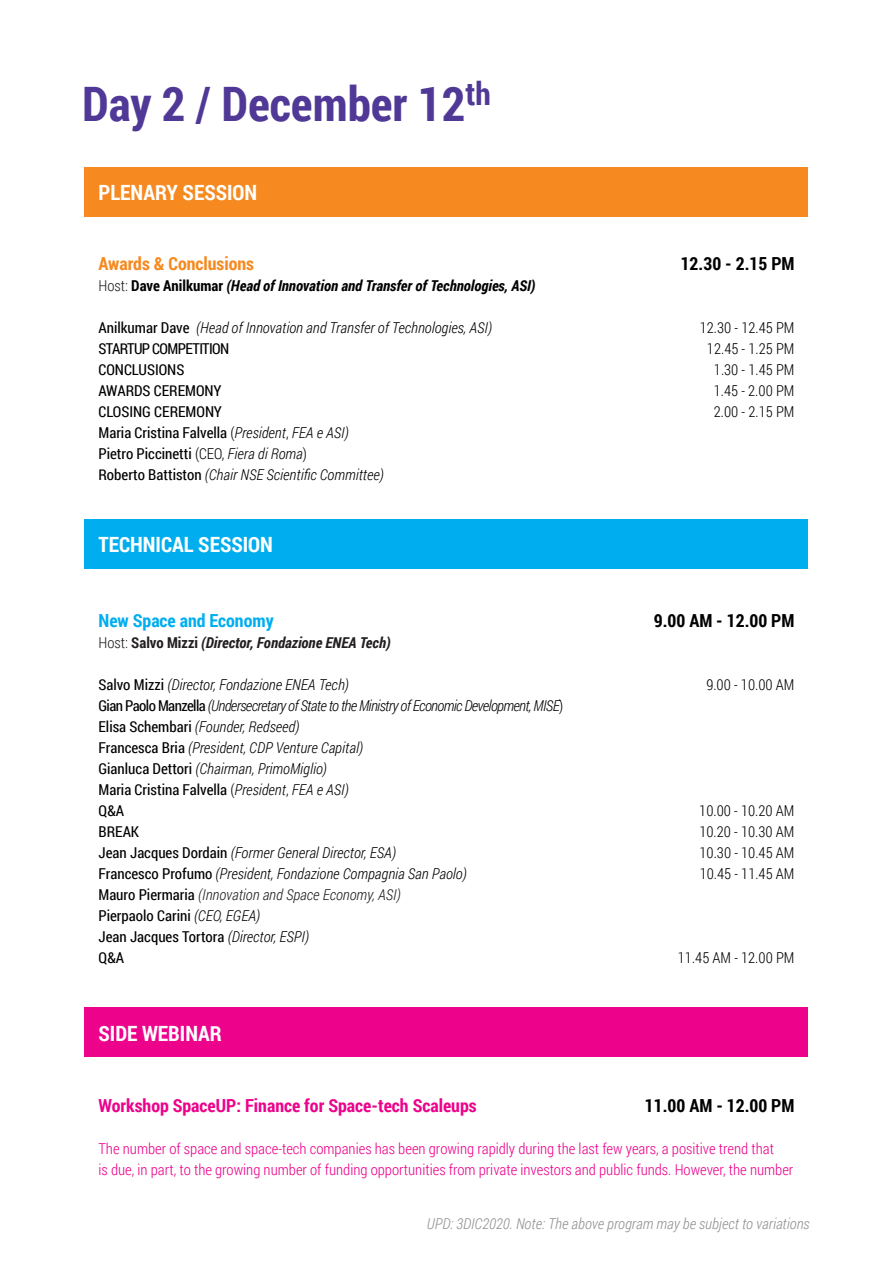
<style>
.page{position:relative;width:893px;height:1263px;background:#fff}
.page>*{position:absolute;margin:0;border:0;box-sizing:border-box;transform-origin:0 0}
.t1{font:700 47.55px "Roboto Condensed";color:#503896}
.t2{font:700 21px "Roboto Condensed";color:#fff}
.t3{font:700 18px "Roboto Condensed";color:#ed028c}
.t4{font:700 18px "Roboto Condensed";color:#000}
.t5{font:700 18px "Roboto Condensed";color:#f6891f}
.t6{font:700 18px "Roboto Condensed";color:#00aeef}
.t7{font:italic 300 15px/21px "Roboto Condensed";color:#000001}
.t8{font:300 15px/21px "Roboto Condensed";color:#ed028c}
.t9{font:15px/21px "Roboto Condensed";color:#000001}
.t10{font:300 15px "Roboto Condensed";color:#000001}
.t11{font:italic 300 15px/21px "Roboto Condensed";color:#000}
.t12{font:italic 700 15px "Roboto Condensed";color:#000001}
.t13{font:italic 300 15px "Roboto Condensed";color:#8f9194}
.t14{font:italic 700 15px "Roboto Condensed";color:#231f20}
.t15{font:15px "Roboto Condensed";letter-spacing:-.04em;color:#000001}
.s1{font-weight:300;font-style:normal;color:#231f20}
.s2{font-style:normal;color:#000}
.s3{font-weight:400;font-style:normal}
.s4{font-style:normal}
.s5{font-weight:300;font-style:normal}
.s6{font-weight:400;font-style:normal;color:#000}
.s7{color:#000}
.s8{font-weight:300;font-style:italic;color:#231f20}
.s9{font-weight:300;font-style:italic}
</style>
<div class="page">
<div style="left:84px;top:167px;width:724px;height:49px;background:#f6891f"></div>
<div style="left:84px;top:519px;width:724px;height:49px;background:#00aeef"></div>
<div style="left:84px;top:1007px;width:724px;height:50px;background:#ed028c"></div>
<h1 class="t1" style="left:82px;top:70px;width:410px">Day 2 / December 12<sup>th</sup></h1>
<h2 class="t2" style="left:98px;top:178px;width:160px">PLENARY SESSION</h2>
<p class="t5" style="left:98px;top:251px;width:157px">Awards &amp; Conclusions</p>
<p class="t4" style="left:681px;top:251px;width:115px">12.30 - 2.15 PM</p>
<p class="t12" style="left:98px;top:275px;width:438px"><span class="s1">Host:</span> <span class="s2">Dave Anilkumar</span> (Head of Innovation and Transfer of Technologies, ASI)</p>
<p class="t7" style="left:98px;top:316px;width:395px"><span class="s3">Anilkumar Dave</span> (Head of Innovation and Transfer of Technologies, ASI)</p>
<p class="t10" style="left:700px;top:317px;width:96px">12.30 - 12.45 PM</p>
<p class="t15" style="left:98px;top:338px;width:132px">STARTUP COMPETITION</p>
<p class="t10" style="left:707px;top:338px;width:89px">12.45 - 1.25 PM</p>
<p class="t9" style="left:98px;top:358px;width:87px">CONCLUSIONS</p>
<p class="t10" style="left:714px;top:359px;width:82px">1.30 - 1.45 PM</p>
<p class="t9" style="left:98px;top:379px;width:125px">AWARDS CEREMONY</p>
<p class="t10" style="left:714px;top:380px;width:82px">1.45 - 2.00 PM</p>
<p class="t9" style="left:98px;top:400px;width:125px">CLOSING CEREMONY</p>
<p class="t10" style="left:714px;top:401px;width:82px">2.00 - 2.15 PM</p>
<p class="t11" style="left:98px;top:421px;width:287px"><span class="s3">Maria Cristina Falvella</span> <span class="s4">(</span>President<span class="s4">,</span> FEA e ASI)<br><span class="s3">Pietro Piccinetti</span> <span class="s4">(CEO,</span> Fiera di Roma<span class="s4">)<br></span><span class="s3">Roberto Battiston</span> (Chair NSE Scientific Committee)</p>
<h2 class="t2" style="left:98px;top:530px;width:176px">TECHNICAL SESSION</h2>
<p class="t6" style="left:98px;top:608px;width:177px">New Space and Economy</p>
<p class="t4" style="left:654px;top:608px;width:142px">9.00 AM - 12.00 PM</p>
<p class="t14" style="left:98px;top:632px;width:294px"><span class="s5">Host:</span> <span class="s4">Salvo Mizzi</span> (Director, Fondazione ENEA Tech)</p>
<p class="t7" style="left:98px;top:674px;width:252px"><span class="s3">Salvo Mizzi</span> (Director, Fondazione ENEA Tech)</p>
<p class="t10" style="left:706px;top:674px;width:90px">9.00 - 10.00 AM</p>
<p class="t7" style="left:98px;top:695px;width:466px"><span class="s3">Gian Paolo Manzella</span> (Undersecretary of State to the Ministry of Economic Development, MISE<span class="s4">)<br></span><span class="s3">Elisa Schembari</span> (Founder, Redseed)<br><span class="s3">Francesca Bria</span> (President, CDP Venture Capital)<br><span class="s3">Gianluca Dettori</span> (Chairman, PrimoMiglio)<br><span class="s6">Maria Cristina Falvella</span> <span class="s2">(</span><span class="s7">President</span><span class="s2">,</span> <span class="s7">FEA e ASI)<br></span><span class="s3">Q&amp;A</span></p>
<p class="t10" style="left:699px;top:800px;width:97px">10.00 - 10.20 AM</p>
<p class="t9" style="left:98px;top:821px;width:42px">BREAK</p>
<p class="t10" style="left:699px;top:821px;width:97px">10.20 - 10.30 AM</p>
<p class="t7" style="left:98px;top:842px;width:299px"><span class="s3">Jean Jacques Dordain</span> (Former General Director, ESA)</p>
<p class="t10" style="left:699px;top:842px;width:97px">10.30 - 10.45 AM</p>
<p class="t7" style="left:98px;top:863px;width:370px"><span class="s3">Francesco Profumo</span> (President, Fondazione Compagnia San Paolo)</p>
<p class="t10" style="left:700px;top:863px;width:96px">10.45 - 11.45 AM</p>
<p class="t9" style="left:98px;top:884px;width:304px">Mauro Piermaria <span class="s8">(Innovation and Space Economy, ASI)<br></span>Pierpaolo Carini <span class="s9">(CEO, EGEA)<br></span>Jean Jacques Tortora <span class="s9">(Director, ESPI)<br></span>Q&amp;A</p>
<p class="t10" style="left:678px;top:947px;width:118px">11.45 AM - 12.00 PM</p>
<h2 class="t2" style="left:98px;top:1018px;width:125px">SIDE WEBINAR</h2>
<p class="t3" style="left:98px;top:1092px;width:380px">Workshop SpaceUP: Finance for Space-tech Scaleups</p>
<p class="t4" style="left:645px;top:1092px;width:151px">11.00 AM - 12.00 PM</p>
<p class="t8" style="left:98px;top:1137px;width:696px">The number of space and space-tech companies has been growing rapidly during the last few years, a positive trend that<br>is due, in part, to the growing number of funding opportunities from private investors and public funds. However, the number</p>
<p class="t13" style="left:427px;top:1213px;width:384px">UPD: 3DIC2020. Note: The above program may be subject to variations</p>
</div>
